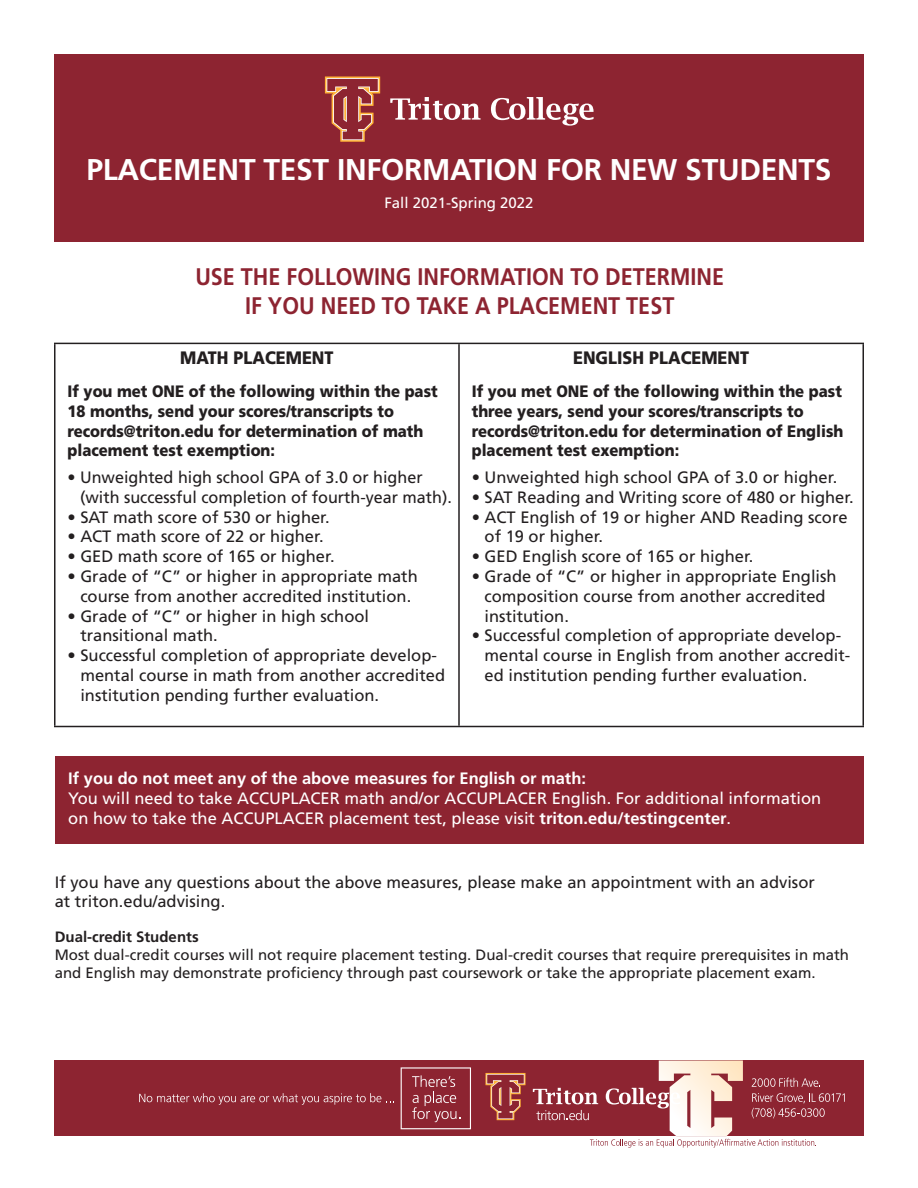
<style>
.page{position:relative;width:918px;height:1188px;background:#fff}
.page>*{position:absolute;margin:0;border:0;box-sizing:border-box;transform-origin:0 0}
.t1{font:700 30px "Frutiger";letter-spacing:-.01em;color:#fff}
.t2{font:700 24px/28.8px "Frutiger";color:#8d2431;text-align:center;scale:.9 1}
.t3{font:900 18px "Frutiger";color:#231f20;scale:.9 1}
.t4{font:16.5px/19.8px "Frutiger";color:#231f20}
.t5{font:900 16.5px/19.8px "Frutiger";color:#231f20;scale:.9 1}
.t6{font:16.5px/19.8px "Frutiger";color:#fff}
.t7{font:700 16.5px "Frutiger";color:#fff}
.t8{font:15px/18px "Frutiger";color:#231f20}
.t9{font:15px "Frutiger";color:#fff}
.t10{font:700 15px "Frutiger";color:#231f20}
.s1{font-weight:700}
</style>
<div class="page">
<div style="left:54px;top:54px;width:810px;height:188px;background:#8d2431"></div>
<svg style="left:390px;top:97px;width:91px;height:23px"></svg>
<svg style="left:491px;top:97px;width:103px;height:29px"></svg>
<svg style="left:325px;top:77px;width:55px;height:65px"></svg>
<hr style="left:54px;top:343px;width:405px;height:1px;background:#231f20">
<hr style="left:54px;top:344px;width:2px;height:382px;background:#231f20">
<hr style="left:459px;top:343px;width:405px;height:1px;background:#231f20">
<hr style="left:458px;top:344px;width:2px;height:382px;background:#231f20">
<hr style="left:862px;top:344px;width:2px;height:382px;background:#231f20">
<hr style="left:54px;top:726px;width:405px;height:1px;background:#231f20">
<hr style="left:459px;top:726px;width:405px;height:1px;background:#231f20">
<div style="left:56px;top:756px;width:808px;height:87px;background:#8d2431"></div>
<div style="left:55px;top:1061px;width:809px;height:75px;background:#8d2431"></div>
<svg style="left:401px;top:1067px;width:70px;height:62px"></svg>
<svg style="left:139px;top:1093px;width:255px;height:12px"></svg>
<svg style="left:485px;top:1073px;width:41px;height:47px"></svg>
<svg style="left:533px;top:1061px;width:312px;height:87px"></svg>
<p class="t1" style="left:86px;top:152px;width:747px">PLACEMENT TEST INFORMATION FOR NEW STUDENTS</p>
<p class="t9" style="left:384px;top:194px;width:151px">Fall 2021-Spring 2022</p>
<p class="t2" style="left:195px;top:262px;width:589px">USE THE FOLLOWING INFORMATION TO DETERMINE<br>IF YOU NEED TO TAKE A PLACEMENT TEST</p>
<p class="t3" style="left:180px;top:346px;width:172px">MATH PLACEMENT</p>
<p class="t5" style="left:68px;top:381px;width:413px">If you met ONE of the following within the past 18 months, send your scores/transcripts to records@triton.edu for determination of math placement test exemption:</p>
<p class="t4" style="left:80px;top:467px;width:373px;text-indent:-13px">• Unweighted high school GPA of 3.0 or higher (with successful completion of fourth-year math).</p>
<p class="t4" style="left:68px;top:507px;width:264px">• SAT math score of 530 or higher.</p>
<p class="t4" style="left:68px;top:527px;width:258px">• ACT math score of 22 or higher.</p>
<p class="t4" style="left:68px;top:547px;width:269px">• GED math score of 165 or higher.</p>
<p class="t4" style="left:68px;top:566px;width:352px;text-align:center">• Grade of “C” or higher in appropriate math course from another accredited institution.</p>
<p class="t4" style="left:80px;top:606px;width:290px;text-indent:-13px">• Grade of “C” or higher in high school transitional math.</p>
<p class="t4" style="left:80px;top:646px;width:366px;text-indent:-13px">• Successful completion of appropriate develop&shy;mental course in math from another accredited institution pending further evaluation.</p>
<p class="t3" style="left:573px;top:346px;width:197px">ENGLISH PLACEMENT</p>
<p class="t5" style="left:472px;top:381px;width:414px">If you met ONE of the following within the past three years, send your scores/transcripts to records@triton.edu for determination of English placement test exemption:</p>
<p class="t4" style="left:472px;top:467px;width:367px">• Unweighted high school GPA of 3.0 or higher.</p>
<p class="t4" style="left:472px;top:487px;width:384px">• SAT Reading and Writing score of 480 or higher.</p>
<p class="t4" style="left:485px;top:507px;width:365px;text-indent:-13px">• ACT English of 19 or higher AND Reading score of 19 or higher.</p>
<p class="t4" style="left:472px;top:547px;width:283px">• GED English score of 165 or higher.</p>
<p class="t4" style="left:485px;top:566px;width:354px;text-indent:-13px">• Grade of “C” or higher in appropriate English composition course from another accredited institution.</p>
<p class="t4" style="left:485px;top:626px;width:367px;text-indent:-13px">• Successful completion of appropriate develop&shy;mental course in English from another accredit&shy;ed institution pending further evaluation.</p>
<p class="t7" style="left:68px;top:769px;width:519px">If you do not meet any of the above measures for English or math:</p>
<p class="t6" style="left:68px;top:788px;width:754px">You will need to take ACCUPLACER math and/or ACCUPLACER English. For additional information on how to take the ACCUPLACER placement test, please visit <span class="s1">triton.edu/testingcenter</span>.</p>
<p class="t4" style="left:55px;top:872px;width:762px">If you have any questions about the above measures, please make an appointment with an advisor at triton.edu/advising.</p>
<p class="t10" style="left:55px;top:928px;width:145px">Dual-credit Students</p>
<p class="t8" style="left:55px;top:946px;width:796px">Most dual-credit courses will not require placement testing. Dual-credit courses that require prerequisites in math and English may demonstrate proficiency through past coursework or take the appropriate placement exam.</p>
</div>
